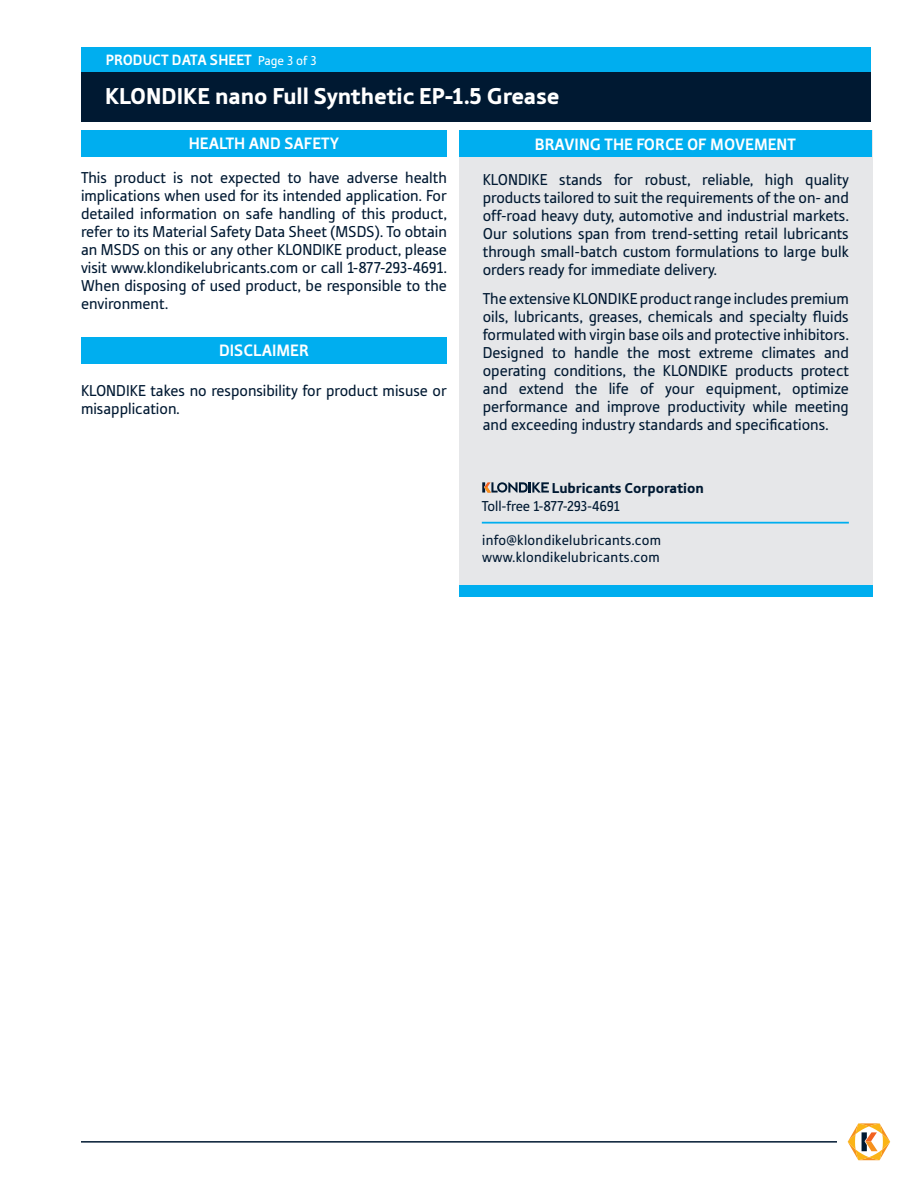
<style>
.page{position:relative;width:918px;height:1188px;background:#fff}
.page>*{position:absolute;margin:0;border:0;box-sizing:border-box;transform-origin:0 0}
.t1{font:900 24px "Tabula ITC Std";color:#fff}
.t2{font:700 17.25px "Tabula ITC Std";color:#fff}
.t3{font:16.5px/18px "Tabula ITC Std";color:#001932;text-align:justify}
.t4{font:700 15.6px "Tabula ITC Std";color:#fff}
.t5{font:15px "Tabula ITC Std";letter-spacing:.02em;color:#001932}
.t6{font:15px "Tabula ITC Std";letter-spacing:-.015em;color:#001932}
.t7{font:900 15px "Tabula ITC Std";color:#001932}
.s1{font-weight:400;font-size:13.5px}
</style>
<div class="page">
<hr style="left:81px;top:1141px;width:756px;height:2px;background:#001932">
<div style="left:81px;top:70px;width:790px;height:51px;background:#001932"></div>
<div style="left:81px;top:47px;width:790px;height:24px;background:#00aeef"></div>
<svg style="left:847px;top:1123px;width:44px;height:38px"></svg>
<div style="left:81px;top:130px;width:366px;height:27px;background:#00aeef"></div>
<div style="left:459px;top:130px;width:413px;height:467px;background:#e6e7e9"></div>
<div style="left:459px;top:585px;width:413px;height:12px;background:#00aeef"></div>
<svg style="left:482px;top:482px;width:67px;height:11px"></svg>
<hr style="left:482px;top:522px;width:367px;height:2px;background:#00aeef">
<div style="left:459px;top:131px;width:413px;height:26px;background:#00aeef"></div>
<div style="left:81px;top:337px;width:366px;height:27px;background:#00aeef"></div>
<p class="t4" style="left:106px;top:51px;width:212px">PRODUCT DATA SHEET <span class="s1">Page 3 of 3</span></p>
<p class="t1" style="left:105px;top:82px;width:456px">KLONDIKE nano Full Synthetic EP-1.5 Grease</p>
<p class="t2" style="left:189px;top:134px;width:152px">HEALTH AND SAFETY</p>
<p class="t3" style="left:81px;top:169px;width:367px">This product is not expected to have adverse health implications when used for its intended application. For detailed information on safe handling of this product, refer to its Material Safety Data Sheet (MSDS). To obtain an MSDS on this or any other KLONDIKE product, please visit www.klondikelubricants.com or call 1-877-293-4691.<br>When disposing of used product, be responsible to the environment.</p>
<p class="t2" style="left:219px;top:341px;width:91px">DISCLAIMER</p>
<p class="t3" style="left:81px;top:381px;width:367px">KLONDIKE takes no responsibility for product misuse or misapplication.</p>
<p class="t2" style="left:535px;top:134px;width:262px">BRAVING THE FORCE OF MOVEMENT</p>
<p class="t3" style="left:483px;top:170px;width:368px">KLONDIKE stands for robust, reliable, high quality products tailored to suit the requirements of the on- and off-road heavy duty, automotive and industrial markets.<br>Our solutions span from trend-setting retail lubricants through small-batch custom formulations to large bulk orders ready for immediate delivery.</p>
<p class="t3" style="left:483px;top:289px;width:368px">The extensive KLONDIKE product range includes premium oils, lubricants, greases, chemicals and specialty fluids formulated with virgin base oils and protective inhibitors.<br>Designed to handle the most extreme climates and operating conditions, the KLONDIKE products protect and extend the life of your equipment, optimize performance and improve productivity while meeting and exceeding industry standards and specifications.</p>
<p class="t7" style="left:552px;top:479px;width:153px">Lubricants Corporation</p>
<p class="t6" style="left:482px;top:497px;width:140px">Toll-free 1-877-293-4691</p>
<p class="t5" style="left:482px;top:531px;width:180px">info@klondikelubricants.com</p>
<p class="t5" style="left:482px;top:548px;width:179px">www.klondikelubricants.com</p>
</div>
